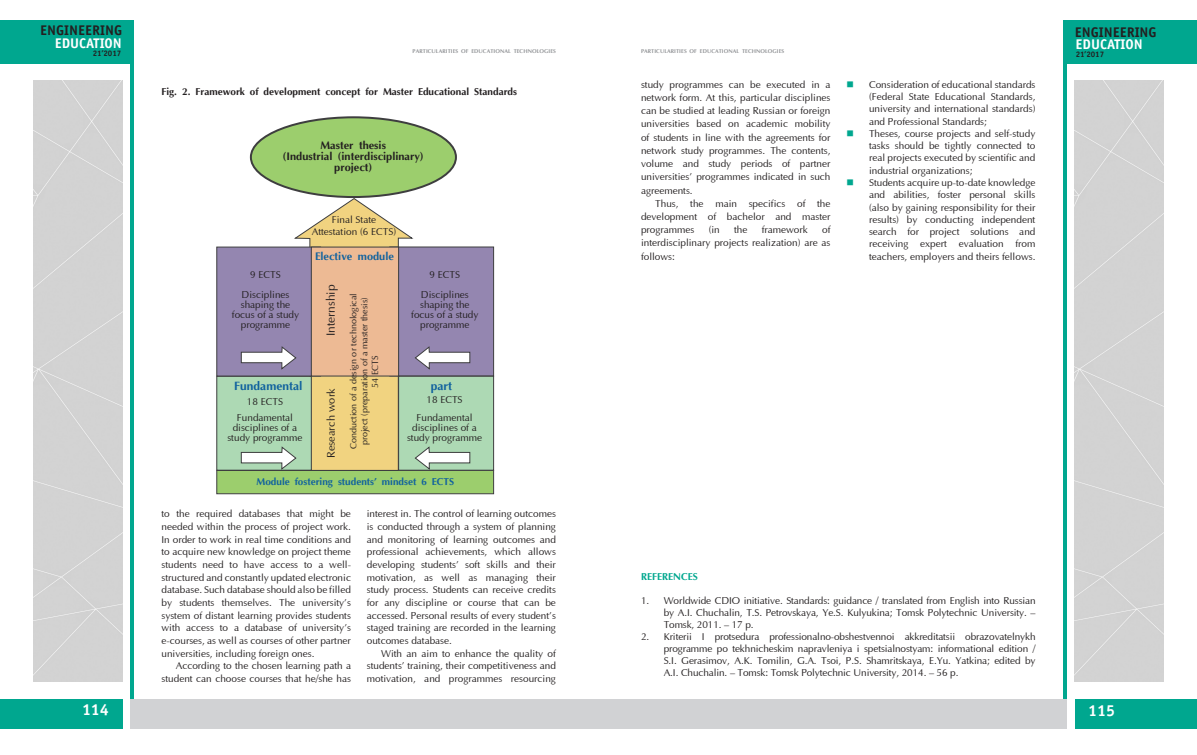
<style>
.page{position:relative;width:1197px;height:755px;background:#fff}
.page>*{position:absolute;margin:0;border:0;box-sizing:border-box;transform-origin:0 0}
.t1{font:700 16px "Officina Sans C";color:#fff}
.t2{font:700 14px "Officina Sans C";color:#231f20}
.t3{font:700 14px "Officina Sans C";color:#fff}
.t4{font:700 12px "AG Optima";color:#11629e}
.t5{font:12px "Optima";color:#231f20}
.t6{font:700 11px/11px "AG Optima";color:#231f20;text-align:center}
.t7{font:700 11px "AG Optima";color:#11629e}
.t8{font:11px "Optima";color:#231f20}
.main_nn{font:10px/12.6px "Optima";color:#231f20;text-align:justify}
.t9{font:700 10px "AG Optima";color:#231f20}
.t10{font:700 10px "AG Optima";color:#11629e}
.t11{font:700 10px "AG Optima";color:#00a78f}
.t12{font:9px/10.8px "Optima";color:#231f20;text-align:center}
.t13{font:700 8px "Officina Sans C";color:#231f20}
.t14{font:700 5.5px "AG Optima";letter-spacing:.01em;color:#939598}
</style>
<div class="page">
<div style="left:1063px;top:20px;width:133px;height:43px;background:#00a78f"></div>
<div style="left:1074px;top:698px;width:122px;height:30px;background:#00a78f"></div>
<div style="left:0;top:698px;width:122px;height:30px;background:#00a78f"></div>
<div style="left:0;top:20px;width:133px;height:43px;background:#00a78f"></div>
<hr style="left:1063px;top:45px;width:3px;height:653px;background:#00a78f">
<hr style="left:130px;top:45px;width:3px;height:653px;background:#00a78f">
<div style="left:33px;top:80px;width:89px;height:601px;background:#d3d3d3"></div>
<div style="left:130px;top:698px;width:468px;height:30px;background:#d1d2d4"></div>
<div style="left:598px;top:698px;width:468px;height:30px;background:#d1d2d4"></div>
<div style="left:1074px;top:80px;width:89px;height:601px;background:#d3d3d3"></div>
<div style="left:251px;top:117px;width:205px;height:80px;background:#9cce6d;border-radius:50%"></div>
<div style="left:250px;top:116px;width:207px;height:82px;border:2px solid #3e3e3f;border-radius:50%"></div>
<div style="left:216px;top:375px;width:96px;height:95px;background:#add9b4;border:1px solid #3e3e3f"></div>
<div style="left:216px;top:469px;width:278px;height:25px;background:#9cce6d;border:1px solid #3e3e3f"></div>
<div style="left:216px;top:246px;width:105px;height:130px;background:#9486b0;border:1px solid #3e3e3f"></div>
<div style="left:389px;top:246px;width:105px;height:130px;background:#9486b0;border:1px solid #3e3e3f"></div>
<div style="left:398px;top:375px;width:96px;height:95px;background:#add9b4;border:1px solid #3e3e3f"></div>
<svg style="left:240px;top:197px;width:231px;height:274px"></svg>
<h2 class="t2" style="left:40px;top:23px;width:83px">ENGINEERING</h2>
<h2 class="t2" style="left:1074px;top:24px;width:83px">ENGINEERING</h2>
<h2 class="t3" style="left:55px;top:35px;width:69px">EDUCATION</h2>
<h2 class="t3" style="left:1075px;top:36px;width:69px">EDUCATION</h2>
<p class="t13" style="left:93px;top:49px;width:30px">21’2017</p>
<p class="t14" style="left:412px;top:48px;width:145px">PARTICULARITIES OF EDUCATIONAL TECHNOLOGIES</p>
<p class="t14" style="left:641px;top:48px;width:145px">PARTICULARITIES OF EDUCATIONAL TECHNOLOGIES</p>
<p class="t13" style="left:1075px;top:49px;width:30px">21’2017</p>
<p class="t9" style="left:161px;top:86px;width:357px">Fig. 2. Framework of development concept for Master Educational Standards</p>
<p class="t6" style="left:320px;top:140px;width:67px">Master thesis</p>
<p class="t6" style="left:283px;top:151px;width:142px">(Industrial (interdisciplinary) project)</p>
<p class="main_nn" style="left:311px;top:213px;width:86px;line-height:12px;text-align:center">Final State<br>Attestation (6 ECTS)</p>
<p class="t7" style="left:315px;top:250px;width:80px">Elective module</p>
<p class="main_nn" style="left:250px;top:268px;width:32px">9 ECTS</p>
<p class="main_nn" style="left:232px;top:289px;width:69px;line-height:10px;text-align:center">Disciplines shaping the focus of a study programme</p>
<p class="main_nn" style="left:429px;top:268px;width:32px">9 ECTS</p>
<p class="main_nn" style="left:411px;top:289px;width:69px;line-height:10px;text-align:center">Disciplines shaping the focus of a study programme</p>
<p class="t5" style="left:325px;top:336px;width:53px;rotate:-90deg">Internship</p>
<p class="t12" style="left:348px;top:449px;width:157px;rotate:-90deg">Conduction of a design or technological project (preparation of a master thesis)</p>
<p class="t12" style="left:370px;top:387px;width:34px;rotate:-90deg">54 ECTS</p>
<p class="t4" style="left:234px;top:379px;width:70px">Fundamental</p>
<p class="t4" style="left:431px;top:379px;width:23px">part</p>
<p class="main_nn" style="left:247px;top:395px;width:38px">18 ECTS</p>
<p class="main_nn" style="left:227px;top:413px;width:77px;line-height:10px;text-align:center">Fundamental disciplines of a study programme</p>
<p class="t8" style="left:325px;top:457px;width:71px;rotate:-90deg">Research work</p>
<p class="main_nn" style="left:426px;top:394px;width:38px">18 ECTS</p>
<p class="main_nn" style="left:407px;top:413px;width:77px;line-height:10px;text-align:center">Fundamental disciplines of a study programme</p>
<p class="t10" style="left:256px;top:476px;width:199px">Module fostering students’ mindset 6 ECTS</p>
<p class="main_nn" style="left:161px;top:508px;width:191px">to the required databases that might be needed within the process of project work.<br>In order to work in real time conditions and to acquire new knowledge on project theme students need to have access to a well&shy;structured and constantly updated electronic database. Such database should also be filled by students themselves. The university’s system of distant learning provides students with access to a database of university’s e-courses, as well as courses of other partner universities, including foreign ones.</p>
<p class="main_nn" style="left:161px;top:659px;width:191px;text-align:right">According to the chosen learning path a student can choose courses that he/she has</p>
<p class="main_nn" style="left:367px;top:508px;width:190px">interest in. The control of learning outcomes is conducted through a system of planning and monitoring of learning outcomes and professional achievements, which allows developing students’ soft skills and their motivation, as well as managing their study process. Students can receive credits for any discipline or course that can be accessed. Personal results of every student’s staged training are recorded in the learning outcomes database.</p>
<p class="main_nn" style="left:367px;top:646px;width:190px;text-indent:14px">With an aim to enhance the quality of students’ training, their competitiveness and motivation, and programmes resourcing</p>
<p class="main_nn" style="left:641px;top:78px;width:191px;line-height:13.2px">study programmes can be executed in a network form. At this, particular disciplines can be studied at leading Russian or foreign universities based on academic mobility of students in line with the agreements for network study programmes. The contents, volume and study periods of partner universities’ programmes indicated in such agreements.</p>
<p class="main_nn" style="left:641px;top:197px;width:191px;line-height:13.2px;text-indent:14px">Thus, the main specifics of the development of bachelor and master programmes</p>
<p class="main_nn" style="left:641px;top:223px;width:191px;line-height:13.2px;text-indent:181px">of interdisciplinary projects realization) are as follows:</p>
<p class="main_nn" style="left:708px;top:224px;width:13px">(in</p>
<p class="main_nn" style="left:734px;top:224px;width:15px">the</p>
<p class="main_nn" style="left:761px;top:224px;width:48px">framework</p>
<p class="main_nn" style="left:868px;top:79px;width:168px;line-height:12.3px">Consideration of educational standards (Federal State Educational Standards, university and international standards) and Professional Standards;</p>
<p class="main_nn" style="left:868px;top:128px;width:168px;line-height:12.3px">Theses, course projects and self-study tasks should be tightly connected to real projects executed by scientific and industrial organizations;</p>
<p class="main_nn" style="left:868px;top:177px;width:168px;line-height:12.3px">Students acquire up-to-date knowledge and abilities, foster personal skills (also by gaining responsibility for their results) by conducting independent search for project solutions and receiving expert evaluation from teachers, employers and theirs fellows.</p>
<p class="t11" style="left:641px;top:570px;width:58px">REFERENCES</p>
<p class="main_nn" style="left:663px;top:594px;width:373px;line-height:12px;text-indent:-23px">1. Worldwide CDIO initiative. Standards: guidance / translated from English into Russian by A.I. Chuchalin, T.S. Petrovskaya, Ye.S. Kulyukina; Tomsk Polytechnic University. – Tomsk, 2011. – 17 p.</p>
<p class="main_nn" style="left:663px;top:630px;width:373px;line-height:12px;text-indent:-23px">2. Kriterii I protsedura professionalno-obshestvennoi akkreditatsii obrazovatelnykh programme po tekhnicheskim napravleniya i spetsialnostyam: informational edition / S.I. Gerasimov, A.K. Tomilin, G.A. Tsoi, P.S. Shamritskaya, E.Yu. Yatkina; edited by A.I. Chuchalin. – Tomsk: Tomsk Polytechnic University, 2014. – 56 p.</p>
<h1 class="t1" style="left:82px;top:700px;width:28px">114</h1>
<h1 class="t1" style="left:1088px;top:700px;width:28px">115</h1>
</div>
